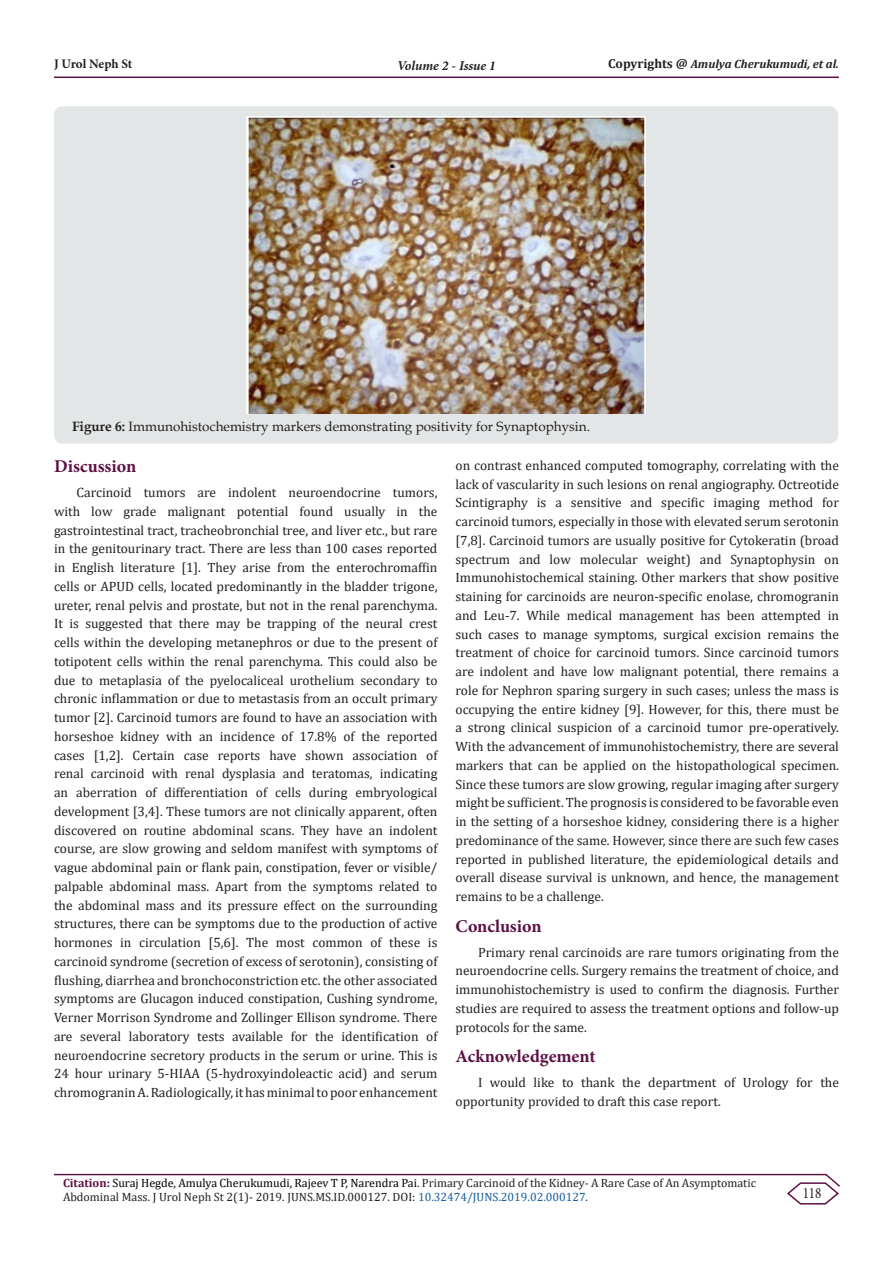
<style>
.page{position:relative;width:893px;height:1263px;background:#fff}
.page>*{position:absolute;margin:0;border:0;box-sizing:border-box;transform-origin:0 0}
.t1{font:700 18px "Minion Pro";color:#5c1043}
.t2{font:15.75px "Minion Pro";color:#231f20;scale:.83 1}
.t3{font:13.5px/18.8px "Cambria";color:#231f20;text-align:justify}
.t4{font:13.5px "Book Antiqua";color:#231f20}
.t5{font:italic 700 13.5px "Minion Pro";letter-spacing:-.005em;color:#231f20}
.t6{font:700 13.05px "Minion Pro";letter-spacing:-.01em;color:#231f20}
.t7{font:12px/14.4px "Cambria";color:#231f20}
.t8{font:italic 700 12px "Cambria";color:#231f20}
.s1{font-style:normal;font-size:13.05px}
.s2{font-weight:700}
.s3{font-weight:700;color:#5c1043}
.s4{color:#000}
.s5{color:#175d9e}
</style>
<div class="page">
<hr style="left:54px;top:77px;width:785px;height:1px;background:#5c1043">
<hr style="left:54px;top:1174px;width:772px;height:1px;background:#5c1043">
<svg style="left:786px;top:1173px;width:54px;height:32px"></svg>
<div style="left:54px;top:106px;width:784px;height:338px;background:#e3e6e6;border-radius:9px"></div>
<img style="left:247px;top:116px;width:398px;height:298px">
<p class="t6" style="left:54px;top:55px;width:80px">J Urol Neph St</p>
<p class="t5" style="left:397px;top:56px;width:100px">Volume 2 - Issue 1</p>
<p class="t8" style="left:608px;top:55px;width:232px"><span class="s1">Copyrights @</span> Amulya Cherukumudi, et al.</p>
<p class="t4" style="left:72px;top:416px;width:520px"><span class="s2">Figure 6:</span> Immunohistochemistry markers demonstrating positivity for Synaptophysin.</p>
<p class="t1" style="left:54px;top:454px;width:84px">Discussion</p>
<p class="t3" style="left:54px;top:483px;width:385px;text-indent:22px">Carcinoid tumors are indolent neuroendocrine tumors, with low grade malignant potential found usually in the gastrointestinal tract, tracheobronchial tree, and liver etc., but rare in the genitourinary tract. There are less than 100 cases reported in English literature [1]. They arise from the enterochromaffin cells or APUD cells, located predominantly in the bladder trigone, ureter, renal pelvis and prostate, but not in the renal parenchyma.<br>It is suggested that there may be trapping of the neural crest cells within the developing metanephros or due to the present of totipotent cells within the renal parenchyma. This could also be due to metaplasia of the pyelocaliceal urothelium secondary to chronic inflammation or due to metastasis from an occult primary tumor [2]. Carcinoid tumors are found to have an association with horseshoe kidney with an incidence of 17.8% of the reported cases [1,2]. Certain case reports have shown association of renal carcinoid with renal dysplasia and teratomas, indicating an aberration of differentiation of cells during embryological development [3,4]. These tumors are not clinically apparent, often discovered on routine abdominal scans. They have an indolent course, are slow growing and seldom manifest with symptoms of vague abdominal pain or flank pain, constipation, fever or visible/ palpable abdominal mass. Apart from the symptoms related to the abdominal mass and its pressure effect on the surrounding structures, there can be symptoms due to the production of active hormones in circulation [5,6]. The most common of these is carcinoid syndrome (secretion of excess of serotonin), consisting of flushing, diarrhea and bronchoconstriction etc. the other associated symptoms are Glucagon induced constipation, Cushing syndrome, Verner Morrison Syndrome and Zollinger Ellison syndrome. There are several laboratory tests available for the identification of neuroendocrine secretory products in the serum or urine. This is 24 hour urinary 5-HIAA (5-hydroxyindoleactic acid) and serum chromogranin A. Radiologically, it has minimal to poor enhancement</p>
<p class="t3" style="left:455px;top:456px;width:385px">on contrast enhanced computed tomography, correlating with the lack of vascularity in such lesions on renal angiography. Octreotide Scintigraphy is a sensitive and specific imaging method for carcinoid tumors, especially in those with elevated serum serotonin [7,8]. Carcinoid tumors are usually positive for Cytokeratin (broad spectrum and low molecular weight) and Synaptophysin on Immunohistochemical staining. Other markers that show positive staining for carcinoids are neuron-specific enolase, chromogranin and Leu-7. While medical management has been attempted in such cases to manage symptoms, surgical excision remains the treatment of choice for carcinoid tumors. Since carcinoid tumors are indolent and have low malignant potential, there remains a role for Nephron sparing surgery in such cases; unless the mass is occupying the entire kidney [9]. However, for this, there must be a strong clinical suspicion of a carcinoid tumor pre-operatively.<br>With the advancement of immunohistochemistry, there are several markers that can be applied on the histopathological specimen.<br>Since these tumors are slow growing, regular imaging after surgery might be sufficient. The prognosis is considered to be favorable even in the setting of a horseshoe kidney, considering there is a higher predominance of the same. However, since there are such few cases reported in published literature, the epidemiological details and overall disease survival is unknown, and hence, the management remains to be a challenge.</p>
<p class="t1" style="left:455px;top:913px;width:88px">Conclusion</p>
<p class="t3" style="left:455px;top:942px;width:385px;text-indent:22px">Primary renal carcinoids are rare tumors originating from the neuroendocrine cells. Surgery remains the treatment of choice, and immunohistochemistry is used to confirm the diagnosis. Further studies are required to assess the treatment options and follow-up protocols for the same.</p>
<p class="t1" style="left:455px;top:1044px;width:142px">Acknowledgement</p>
<p class="t3" style="left:455px;top:1073px;width:385px;text-indent:22px">I would like to thank the department of Urology for the opportunity provided to draft this case report.</p>
<p class="t7" style="left:63px;top:1175px;width:694px"><span class="s3">Citation:</span> <span class="s4">Suraj Hegde, Amulya Cherukumudi, Rajeev T P, Narendra Pai</span>. Primary Carcinoid of the Kidney- A Rare Case of An Asymptomatic<br>Abdominal Mass. J Urol Neph St 2(1)- 2019. JUNS.MS.ID.000127. DOI: <span class="s5">10.32474/JUNS.2019.02.000127</span>.</p>
<p class="t2" style="left:803px;top:1182px;width:24px">118</p>
</div>
